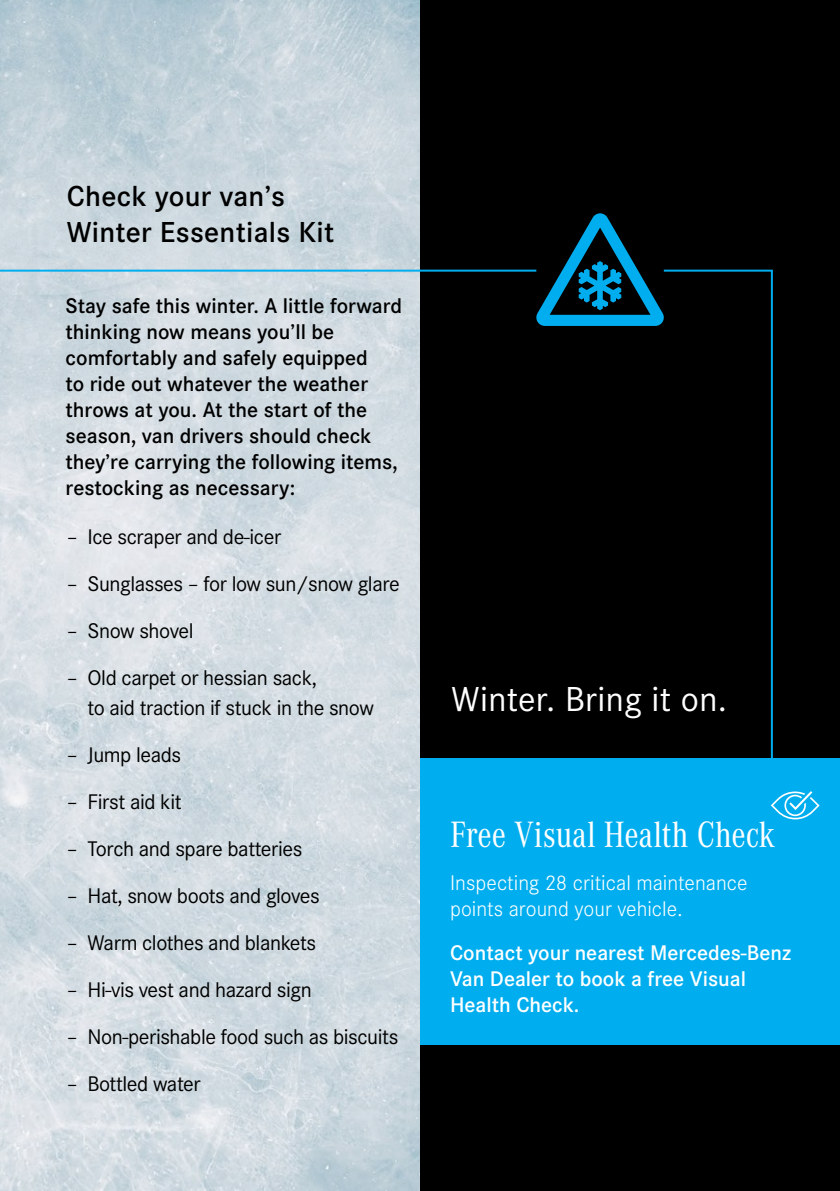
<style>
.page{position:relative;width:840px;height:1191px;background:#fff}
.page>*{position:absolute;margin:0;border:0;box-sizing:border-box;transform-origin:0 0}
.t1{font:38px "Corporate A Con";letter-spacing:-.005em;color:#fff}
.t2{font:36px "Corporate S";letter-spacing:.01em;color:#fff}
.t3{font:600 30px/36px "Corporate S";letter-spacing:.01em;color:#000}
.t4{font:22px/30px "Corporate S";letter-spacing:-.02em;color:#000}
.t5{font:600 22px/26px "Corporate S";color:#000}
.t6{font:600 22px/26px "Corporate S";color:#fff}
.t7{font:300 22px/26px "Corporate S";color:#fff}
</style>
<div class="page">
<div style="left:420px;top:0;width:419px;height:1191px;background:#000"></div>
<img style="left:0;top:0;width:420px;height:1191px">
<div style="left:420px;top:759px;width:419px;height:286px;background:#00aeef"></div>
<svg style="left:535px;top:213px;width:126px;height:113px"></svg>
<svg style="left:661px;top:269px;width:112px;height:490px"></svg>
<hr style="left:0;top:270px;width:536px;height:2px;background:#00aeef">
<svg style="left:770px;top:791px;width:49px;height:29px"></svg>
<h3 class="t3" style="left:67px;top:177px;width:269px">Check your van’s<br>Winter Essentials Kit</h3>
<p class="t5" style="left:66px;top:292px;width:338px">Stay safe this winter. A little forward thinking now means you’ll be comfortably and safely equipped<br>to ride out whatever the weather throws at you. At the start of the season, van drivers should check they’re carrying the following items, restocking as necessary:</p>
<p class="t4" style="left:67px;top:521px;width:216px">– Ice scraper and de-icer</p>
<p class="t4" style="left:67px;top:568px;width:334px">– Sunglasses – for low sun/snow glare</p>
<p class="t4" style="left:67px;top:615px;width:128px">– Snow shovel</p>
<p class="t4" style="left:87px;top:662px;width:288px;text-indent:-21px">– Old carpet or hessian sack,<br>to aid traction if stuck in the snow</p>
<p class="t4" style="left:67px;top:739px;width:116px">– Jump leads</p>
<p class="t4" style="left:67px;top:786px;width:116px">– First aid kit</p>
<p class="t4" style="left:67px;top:833px;width:237px">– Torch and spare batteries</p>
<p class="t4" style="left:67px;top:880px;width:254px">– Hat, snow boots and gloves</p>
<p class="t4" style="left:67px;top:927px;width:251px">– Warm clothes and blankets</p>
<p class="t4" style="left:67px;top:974px;width:246px">– Hi-vis vest and hazard sign</p>
<p class="t4" style="left:67px;top:1021px;width:333px">– Non-perishable food such as biscuits</p>
<p class="t4" style="left:67px;top:1068px;width:135px">– Bottled water</p>
<h2 class="t2" style="left:451px;top:675px;width:277px">Winter. Bring it on.</h2>
<h1 class="t1" style="left:450px;top:810px;width:327px">Free Visual Health Check</h1>
<p class="t7" style="left:450px;top:869px;width:299px">Inspecting 28 critical maintenance points around your vehicle.</p>
<p class="t6" style="left:450px;top:939px;width:342px">Contact your nearest Mercedes-Benz<br>Van Dealer to book a free Visual<br>Health Check.</p>
</div>
